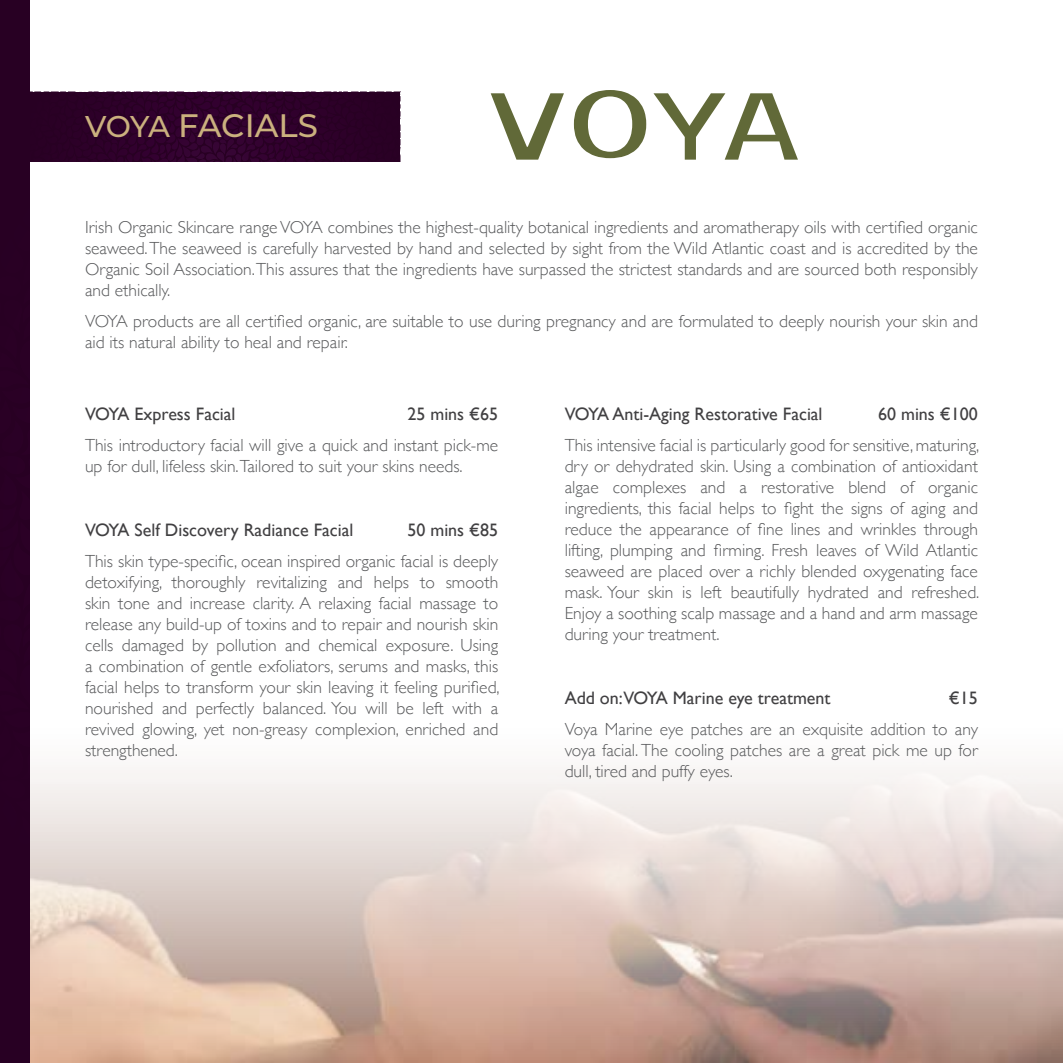
<style>
.page{position:relative;width:1063px;height:1063px;background:#fff}
.page>*{position:absolute;margin:0;border:0;box-sizing:border-box;transform-origin:0 0}
.t1{font:500 32.5px "Montserrat";letter-spacing:-.005em;color:#cbb17e}
.t2{font:18px "Gill Sans";color:#414042}
.t3{font:300 17.5px/21px "Gill Sans";color:#58595b;text-align:justify}
.s1{font-size:30px}
</style>
<div class="page">
<svg style="left:30px;top:770px;width:1033px;height:293px;background:#dac6bd"></svg>
<svg style="left:491px;top:90px;width:307px;height:70px"></svg>
<div style="left:30px;top:92px;width:370px;height:69px;background:#280023"></div>
<div style="left:0;top:0;width:30px;height:1063px;background:#280023"></div>
<h1 class="t1" style="left:85px;top:102px;width:234px"><span class="s1">VOYA</span> FACIALS</h1>
<p class="t3" style="left:85px;top:215px;width:894px">Irish Organic Skincare range VOYA combines the highest-quality botanical ingredients and aromatherapy oils with certified organic seaweed. The seaweed is carefully harvested by hand and selected by sight from the Wild Atlantic coast and is accredited by the Organic Soil Association. This assures that the ingredients have surpassed the strictest standards and are sourced both responsibly and ethically.</p>
<p class="t3" style="left:85px;top:310px;width:894px">VOYA products are all certified organic, are suitable to use during pregnancy and are formulated to deeply nourish your skin and aid its natural ability to heal and repair.</p>
<p class="t2" style="left:85px;top:404px;width:152px">VOYA Express Facial</p>
<p class="t2" style="left:407px;top:404px;width:92px">25 mins €65</p>
<p class="t3" style="left:85px;top:434px;width:415px">This introductory facial will give a quick and instant pick-me up for dull, lifeless skin.Tailored to suit your skins needs.</p>
<p class="t2" style="left:85px;top:520px;width:270px">VOYA Self Discovery Radiance Facial</p>
<p class="t2" style="left:407px;top:520px;width:92px">50 mins €85</p>
<p class="t3" style="left:85px;top:550px;width:416px">This skin type-specific, ocean inspired organic facial is deeply detoxifying, thoroughly revitalizing and helps to smooth skin tone and increase clarity. A relaxing facial massage to release any build-up of toxins and to repair and nourish skin cells damaged by pollution and chemical exposure. Using a combination of gentle exfoliators, serums and masks, this facial helps to transform your skin leaving it feeling purified, nourished and perfectly balanced. You will be left with a revived glowing, yet non-greasy complexion, enriched and strengthened.</p>
<p class="t2" style="left:565px;top:404px;width:259px">VOYA Anti-Aging Restorative Facial</p>
<p class="t2" style="left:878px;top:404px;width:101px">60 mins €100</p>
<p class="t3" style="left:565px;top:434px;width:416px">This intensive facial is particularly good for sensitive, maturing, dry or dehydrated skin. Using a combination of antioxidant algae complexes and a restorative blend of organic ingredients, this facial helps to fight the signs of aging and reduce the appearance of fine lines and wrinkles through lifting, plumping and firming. Fresh leaves of Wild Atlantic seaweed are placed over a richly blended oxygenating face mask. Your skin is left beautifully hydrated and refreshed.<br>Enjoy a soothing scalp massage and a hand and arm massage during your treatment.</p>
<p class="t2" style="left:565px;top:688px;width:267px">Add on:VOYA Marine eye treatment</p>
<p class="t2" style="left:949px;top:688px;width:31px">€15</p>
<p class="t3" style="left:565px;top:718px;width:415px">Voya Marine eye patches are an exquisite addition to any voya facial. The cooling patches are a great pick me up for dull, tired and puffy eyes.</p>
</div>
